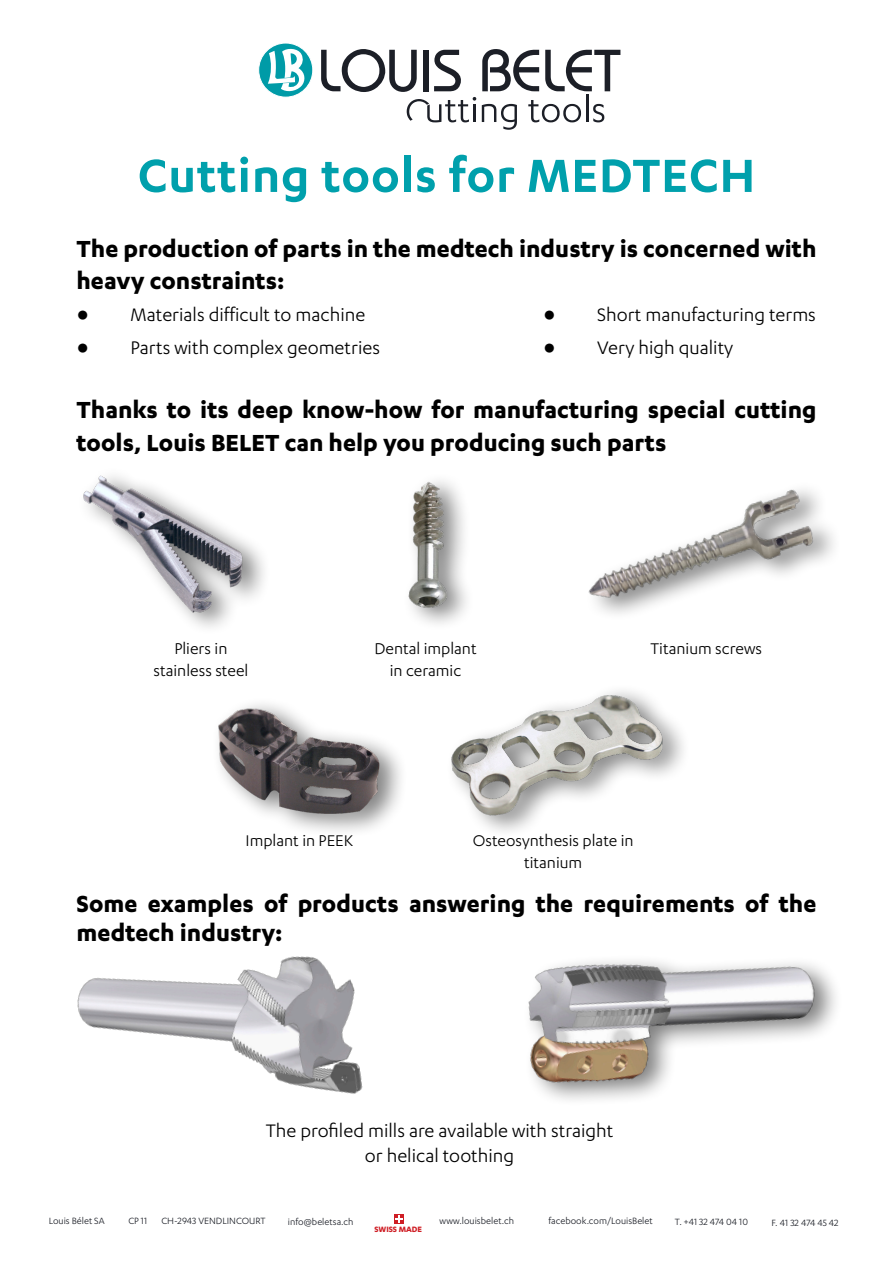
<style>
.page{position:relative;width:893px;height:1263px;background:#fff}
.page>*{position:absolute;margin:0;border:0;box-sizing:border-box;transform-origin:0 0}
.t1{font:59.25px "Bahamas";color:#1c1f27}
.t2{font:600 54px "Karbon";letter-spacing:.015em;color:#00a0ac}
.t3{font:700 27px/32.4px "Karbon";color:#000}
.t4{font:21px/25.2px "Karbon";color:#000;text-align:center}
.t5{font:18px/21.6px "Karbon";color:#000;text-align:center}
.t6{font:10.5px "Karbon";color:#1c1f27}
.t7{font:700 9px "Karbon";color:#cf1e25}
.s1{font-family:"Arial"}
</style>
<div class="page">
<div style="left:259px;top:43px;width:54px;height:54px;background:#009ba7;border-radius:50%"></div>
<div style="left:258px;top:43px;width:55px;height:54px;border:1px solid #fff;border-radius:50%"></div>
<svg style="left:268px;top:47px;width:38px;height:46px"></svg>
<svg style="left:593px;top:104px;width:11px;height:18px"></svg>
<hr style="left:586px;top:94px;width:2px;height:28px;background:#1c1f27">
<svg style="left:528px;top:100px;width:53px;height:22px"></svg>
<svg style="left:482px;top:104px;width:35px;height:26px"></svg>
<svg style="left:407px;top:97px;width:69px;height:25px"></svg>
<svg style="left:394px;top:1214px;width:10px;height:10px"></svg>
<svg style="left:395px;top:1215px;width:7px;height:8px"></svg>
<div style="left:77px;top:465px;width:194px;height:171px;background:#000;opacity:.5"></div>
<img style="left:77px;top:472px;width:167px;height:141px">
<div style="left:584px;top:480px;width:258px;height:141px;background:#000;opacity:.5"></div>
<img style="left:584px;top:480px;width:238px;height:135px">
<div style="left:402px;top:471px;width:73px;height:161px;background:#000;opacity:.5"></div>
<img style="left:402px;top:472px;width:52px;height:137px">
<div style="left:445px;top:683px;width:246px;height:156px;background:#000;opacity:.5"></div>
<img style="left:445px;top:685px;width:219px;height:134px">
<div style="left:212px;top:697px;width:196px;height:141px;background:#000;opacity:.5"></div>
<img style="left:213px;top:701px;width:174px;height:123px">
<div style="left:523px;top:953px;width:320px;height:154px;background:#000;opacity:.5"></div>
<img style="left:523px;top:953px;width:303px;height:154px">
<img style="left:77px;top:956px;width:286px;height:138px">
<p class="t1" style="left:317px;top:36px;width:305px">LOUIS BELET</p>
<p class="t2" style="left:138px;top:145px;width:619px">Cutting tools for MEDTECH</p>
<p class="t3" style="left:77px;top:231px;width:741px">The production of parts in the medtech industry is concerned with heavy constraints:</p>
<p class="t4" style="left:77px;top:302px;width:290px"><span class="s1">●</span> Materials difficult to machine</p>
<p class="t4" style="left:77px;top:335px;width:305px"><span class="s1">●</span> Parts with complex geometries</p>
<p class="t4" style="left:543px;top:302px;width:274px"><span class="s1">●</span> Short manufacturing terms</p>
<p class="t4" style="left:543px;top:335px;width:191px"><span class="s1">●</span> Very high quality</p>
<p class="t3" style="left:77px;top:393px;width:741px">Thanks to its deep know-how for manufacturing special cutting tools, Louis BELET can help you producing such parts</p>
<p class="t5" style="left:174px;top:638px;width:55px">Pliers in</p>
<p class="t5" style="left:154px;top:659px;width:96px">stainless steel</p>
<p class="t5" style="left:374px;top:638px;width:104px">Dental implant</p>
<p class="t5" style="left:651px;top:638px;width:113px">Titanium screws</p>
<p class="t5" style="left:390px;top:659px;width:73px">in ceramic</p>
<p class="t5" style="left:246px;top:829px;width:109px">Implant in PEEK</p>
<p class="t5" style="left:473px;top:829px;width:162px">Osteosynthesis plate in titanium</p>
<p class="t3" style="left:77px;top:888px;width:741px;line-height:28.5px">Some examples of products answering the requirements of the medtech industry:</p>
<p class="t4" style="left:266px;top:1117px;width:349px">The profiled mills are available with straight or helical toothing</p>
<p class="t6" style="left:49px;top:1215px;width:58px">Louis Bélet SA</p>
<p class="t6" style="left:128px;top:1215px;width:20px">CP 11</p>
<p class="t6" style="left:161px;top:1215px;width:106px">CH-2943 VENDLINCOURT</p>
<p class="t6" style="left:288px;top:1216px;width:67px">info@beletsa.ch</p>
<p class="t6" style="left:440px;top:1215px;width:76px">www.louisbelet.ch</p>
<p class="t6" style="left:548px;top:1215px;width:106px">facebook.com/LouisBelet</p>
<p class="t6" style="left:675px;top:1216px;width:75px">T. +41 32 474 04 10</p>
<p class="t7" style="left:374px;top:1224px;width:49px">SWISS MADE</p>
<p class="t6" style="left:771px;top:1217px;width:69px">F. 41 32 474 45 42</p>
</div>
